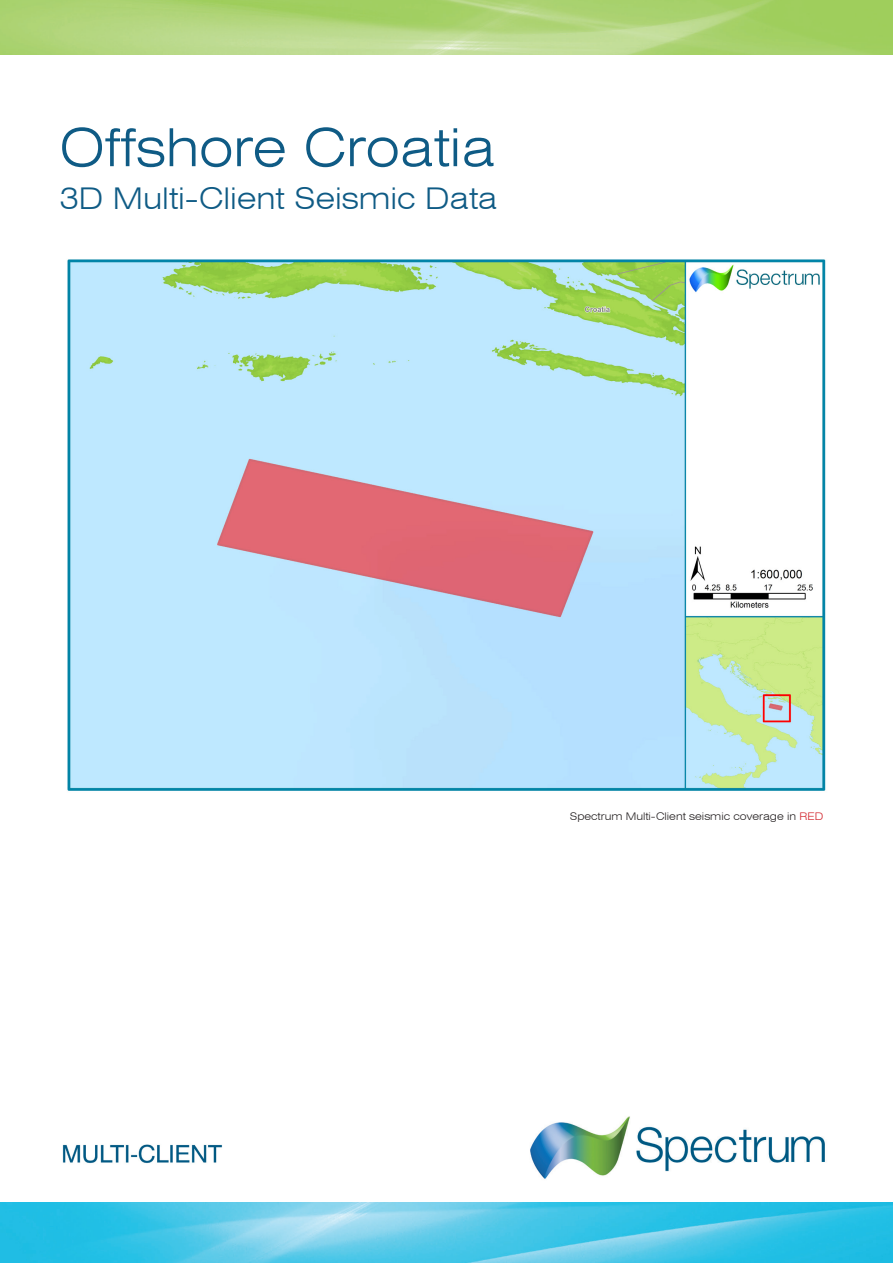
<style>
.page{position:relative;width:893px;height:1263px;background:#fff}
.page>*{position:absolute;margin:0;border:0;box-sizing:border-box;transform-origin:0 0}
.t1{font:300 expanded 52.5px "Swiss 721 BT";color:#0f5b85}
.t2{font:300 expanded 30px "Swiss 721 BT";color:#0f5b85}
.t3{font:300 expanded 10.5px "Swiss 721 BT";color:#231f20}
.s1{color:#d1232a}
</style>
<div class="page">
<img style="left:0;top:0;width:893px;height:54px">
<img style="left:0;top:1202px;width:893px;height:61px">
<img style="left:67px;top:259px;width:759px;height:532px">
<img style="left:530px;top:1116px;width:295px;height:63px">
<img style="left:62px;top:1144px;width:161px;height:20px">
<p class="t1" style="left:60px;top:116px;width:437px">Offshore Croatia</p>
<p class="t2" style="left:60px;top:180px;width:439px">3D Multi-Client Seismic Data</p>
<p class="t3" style="left:570px;top:810px;width:255px">Spectrum Multi-Client seismic coverage in <span class="s1">RED</span></p>
</div>
